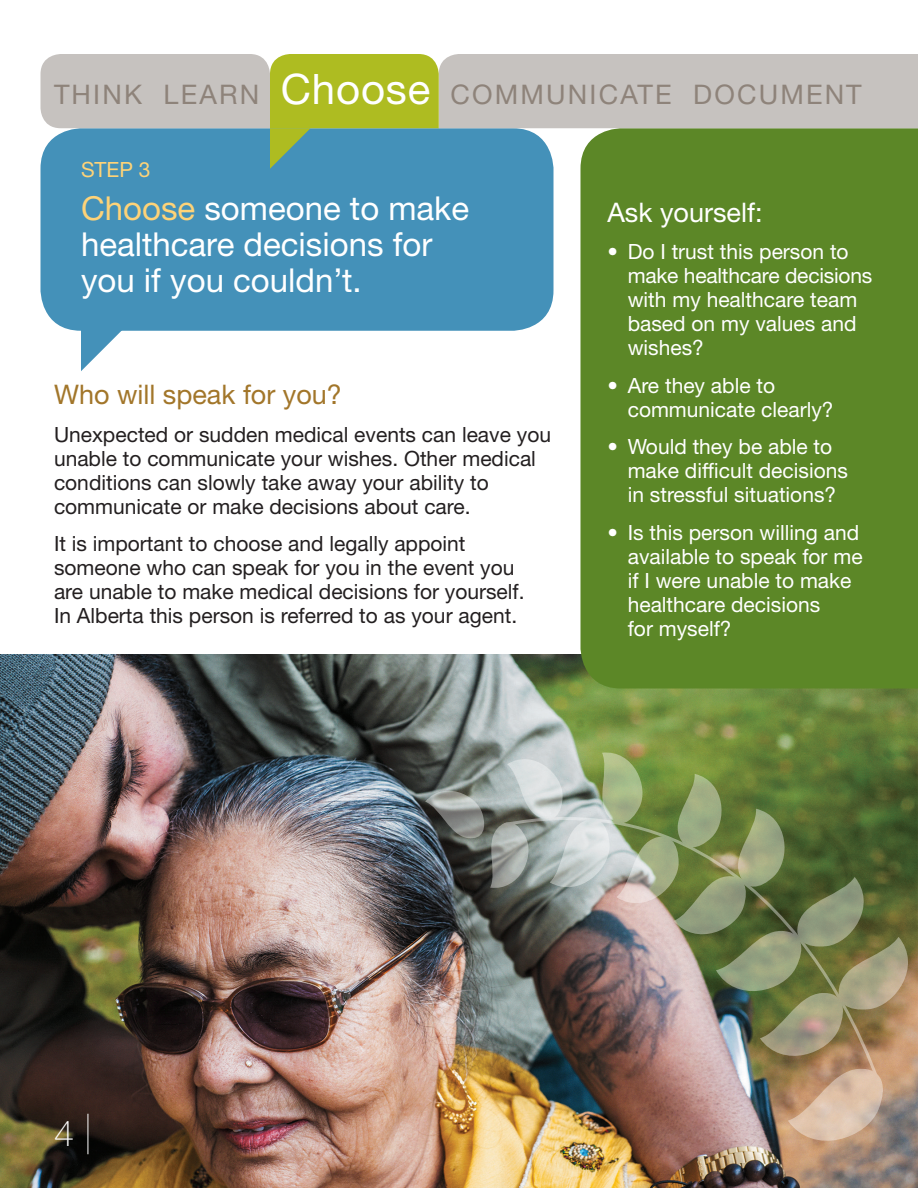
<style>
.page{position:relative;width:918px;height:1188px;background:#fff}
.page>*{position:absolute;margin:0;border:0;box-sizing:border-box;transform-origin:0 0}
.t1{font:100 36px "Helvetica Neue LT Std";color:#fff}
.t2{font:33px/36px "Helvetica Neue LT Std";color:#fff}
.t3{font:27px "Helvetica Neue LT Std";letter-spacing:.08em;color:#8e837a}
.t4{font:27px "Helvetica Neue LT Std";color:#a2762a}
.t5{font:27px "Helvetica Neue LT Std";color:#fff}
.t6{font:21px/24px "Helvetica Neue LT Std";color:#231f20}
.t7{font:21px/24px "Helvetica Neue LT Std";color:#fff}
.t8{font:21px "Helvetica Neue LT Std";color:#fed378}
.s1{font-size:42px;color:#fff}
.s2{color:#fed378}
</style>
<div class="page">
<img style="left:0;top:655px;width:918px;height:533px">
<svg style="left:81px;top:331px;width:40px;height:40px"></svg>
<div style="left:40px;top:128px;width:514px;height:203px;background:#4491b9;border-radius:40px"></div>
<div style="left:580px;top:169px;width:338px;height:519px;background:#5c8727"></div>
<svg style="left:40px;top:54px;width:878px;height:115px"></svg>
<img style="left:425px;top:751px;width:485px;height:391px">
<img style="left:501px;top:771px;width:384px;height:324px">
<hr style="left:88px;top:1114px;width:1px;height:40px;background:#fff">
<p class="t3" style="left:54px;top:79px;width:809px">THINK LEARN <span class="s1">Choose</span> COMMUNICATE DOCUMENT</p>
<p class="t8" style="left:81px;top:157px;width:71px">STEP 3</p>
<h2 class="t2" style="left:81px;top:190px;width:390px"><span class="s2">Choose</span> someone to make healthcare decisions for you if you couldn’t.</h2>
<p class="t5" style="left:608px;top:196px;width:157px">Ask yourself:</p>
<p class="t7" style="left:628px;top:240px;width:246px;text-indent:-20px">• Do I trust this person to make healthcare decisions with my healthcare team based on my values and wishes?</p>
<p class="t7" style="left:628px;top:373px;width:207px;text-indent:-20px">• Are they able to communicate clearly?</p>
<p class="t7" style="left:628px;top:435px;width:222px;text-indent:-20px">• Would they be able to make difficult decisions in stressful situations?</p>
<p class="t7" style="left:628px;top:520px;width:236px;text-indent:-20px">• Is this person willing and available to speak for me if I were unable to make healthcare decisions<br>for myself?</p>
<p class="t4" style="left:54px;top:378px;width:290px">Who will speak for you?</p>
<p class="t6" style="left:54px;top:422px;width:499px">Unexpected or sudden medical events can leave you unable to communicate your wishes. Other medical conditions can slowly take away your ability to communicate or make decisions about care.</p>
<p class="t6" style="left:54px;top:531px;width:472px">It is important to choose and legally appoint someone who can speak for you in the event you are unable to make medical decisions for yourself.<br>In Alberta this person is referred to as your agent.</p>
<h1 class="t1" style="left:54px;top:1113px;width:22px">4</h1>
</div>
